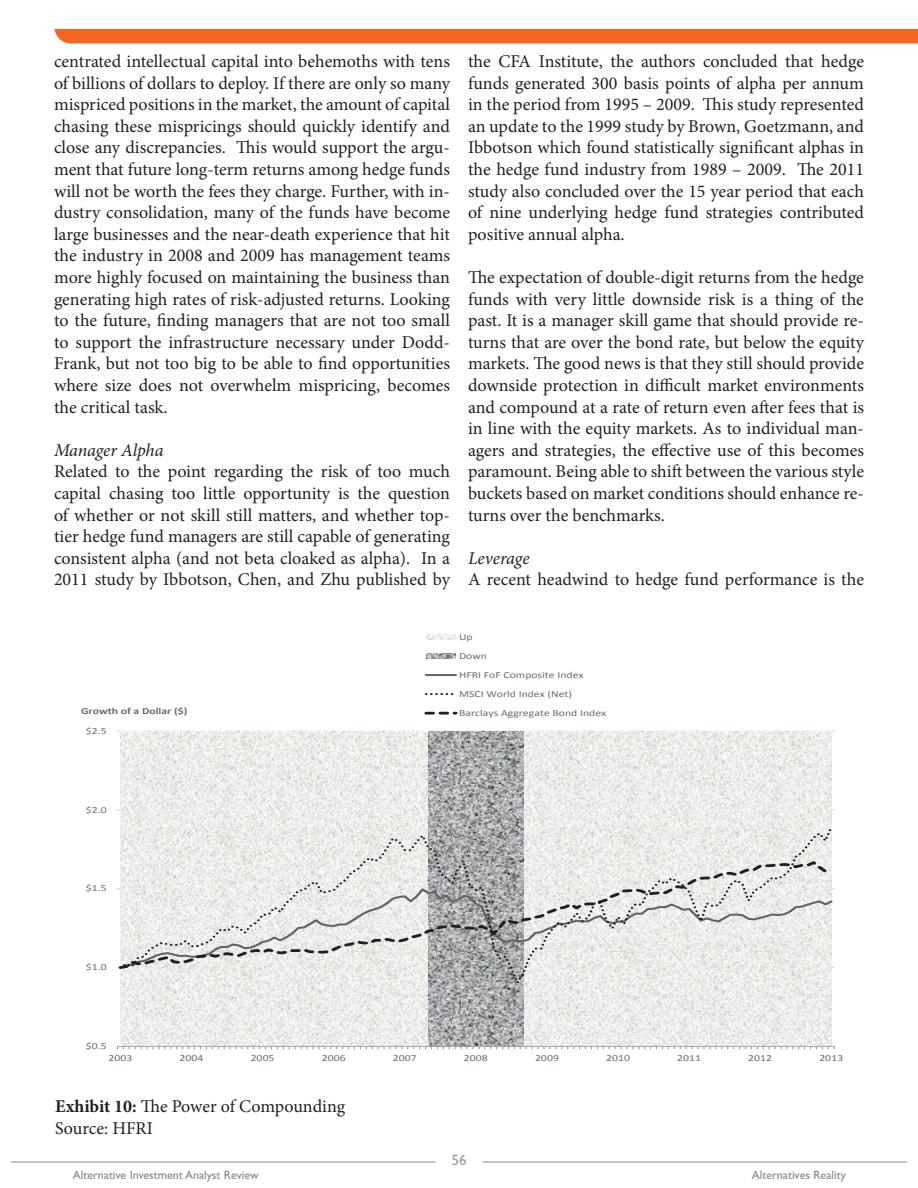
<style>
.page{position:relative;width:918px;height:1188px;background:#fff}
.page>*{position:absolute;margin:0;border:0;box-sizing:border-box;transform-origin:0 0}
.t1{font:18px/21.6px "Minion Pro";color:#231f20;text-align:justify}
.t2{font:italic 18px "Minion Pro";letter-spacing:-.005em;color:#231f20}
.t3{font:15px "Gill Sans";color:#989a9d}
.t4{font:12px "Gill Sans";color:#858585}
.t5{font:9.3px/19px "Calibri";color:#726865;scale:1.26 1}
.t6{font:700 9.3px "Calibri";color:#726865;scale:1.26 1}
.s1{font-weight:700}
</style>
<div class="page">
<hr style="left:11px;top:1161px;width:425px;height:2px;background:#b2b3b3">
<hr style="left:482px;top:1161px;width:425px;height:2px;background:#b2b3b3">
<svg style="left:54px;top:29px;width:864px;height:15px;background:#f36c29"></svg>
<svg style="left:523px;top:731px;width:308px;height:315px;fill:#eceeea"></svg>
<svg style="left:120px;top:731px;width:308px;height:315px;fill:#eceeea"></svg>
<svg style="left:428px;top:731px;width:95px;height:315px;background:#a7a8ab"></svg>
<svg style="left:117px;top:1046px;width:718px;height:3px"></svg>
<svg style="left:120px;top:825px;width:712px;height:163px"></svg>
<svg style="left:117px;top:859px;width:718px;height:112px"></svg>
<svg style="left:426px;top:634px;width:30px;height:6px"></svg>
<svg style="left:426px;top:653px;width:30px;height:6px"></svg>
<hr style="left:426px;top:674px;width:30px;height:2px;background:#636366">
<svg style="left:426px;top:693px;width:28px;height:2px"></svg>
<svg style="left:426px;top:712px;width:30px;height:3px"></svg>
<p class="t1" style="left:54px;top:51px;width:398px">centrated intellectual capital into behemoths with tens of billions of dollars to deploy. If there are only so many mispriced positions in the market, the amount of capital chasing these mispricings should quickly identify and close any discrepancies. This would support the argu&shy;ment that future long-term returns among hedge funds will not be worth the fees they charge. Further, with in&shy;dustry consolidation, many of the funds have become large businesses and the near-death experience that hit the industry in 2008 and 2009 has management teams more highly focused on maintaining the business than generating high rates of risk-adjusted returns. Looking to the future, finding managers that are not too small to support the infrastructure necessary under Dodd-Frank, but not too big to be able to find opportunities where size does not overwhelm mispricing, becomes the critical task.</p>
<p class="t2" style="left:54px;top:438px;width:111px">Manager Alpha</p>
<p class="t1" style="left:54px;top:461px;width:398px">Related to the point regarding the risk of too much capital chasing too little opportunity is the question of whether or not skill still matters, and whether top&shy;tier hedge fund managers are still capable of generating consistent alpha (and not beta cloaked as alpha). In a 2011 study by Ibbotson, Chen, and Zhu published by</p>
<p class="t1" style="left:468px;top:51px;width:398px">the CFA Institute, the authors concluded that hedge funds generated 300 basis points of alpha per annum in the period from 1995 – 2009. This study represented an update to the 1999 study by Brown, Goetzmann, and Ibbotson which found statistically significant alphas in the hedge fund industry from 1989 – 2009. The 2011 study also concluded over the 15 year period that each of nine underlying hedge fund strategies contributed positive annual alpha.</p>
<p class="t1" style="left:468px;top:267px;width:398px">The expectation of double-digit returns from the hedge funds with very little downside risk is a thing of the past. It is a manager skill game that should provide re&shy;turns that are over the bond rate, but below the equity markets. The good news is that they still should provide downside protection in difficult market environments and compound at a rate of return even after fees that is in line with the equity markets. As to individual man&shy;agers and strategies, the effective use of this becomes paramount. Being able to shift between the various style buckets based on market conditions should enhance re&shy;turns over the benchmarks.</p>
<p class="t2" style="left:468px;top:546px;width:63px">Leverage</p>
<p class="t1" style="left:468px;top:569px;width:398px">A recent headwind to hedge fund performance is the</p>
<p class="t6" style="left:81px;top:705px;width:86px">Growth of a Dollar ($)</p>
<p class="t5" style="left:86px;top:721px;width:18px">$2.5</p>
<p class="t5" style="left:459px;top:627px;width:118px">Up<br>Down<br>HFRI FoF Composite Index<br>MSCI World Index (Net)<br>Barclays Aggregate Bond Index</p>
<p class="t5" style="left:86px;top:800px;width:18px">$2.0</p>
<p class="t5" style="left:86px;top:879px;width:18px">$1.5</p>
<p class="t5" style="left:86px;top:958px;width:18px">$1.0</p>
<p class="t5" style="left:86px;top:1036px;width:18px">$0.5</p>
<p class="t5" style="left:109px;top:1049px;width:20px">2003</p>
<p class="t5" style="left:180px;top:1049px;width:20px">2004</p>
<p class="t5" style="left:251px;top:1049px;width:20px">2005</p>
<p class="t5" style="left:322px;top:1049px;width:20px">2006</p>
<p class="t5" style="left:393px;top:1049px;width:20px">2007</p>
<p class="t5" style="left:464px;top:1049px;width:20px">2008</p>
<p class="t5" style="left:535px;top:1049px;width:20px">2009</p>
<p class="t5" style="left:606px;top:1049px;width:20px">2010</p>
<p class="t5" style="left:677px;top:1049px;width:20px">2011</p>
<p class="t5" style="left:748px;top:1049px;width:20px">2012</p>
<p class="t5" style="left:819px;top:1049px;width:20px">2013</p>
<p class="t1" style="left:55px;top:1096px;width:291px"><span class="s1">Exhibit 10:</span> The Power of Compounding<br>Source: HFRI</p>
<p class="t3" style="left:452px;top:1152px;width:16px">56</p>
<p class="t4" style="left:73px;top:1168px;width:188px">Alternative Investment Analyst Review</p>
<p class="t4" style="left:752px;top:1168px;width:96px">Alternatives Reality</p>
</div>
